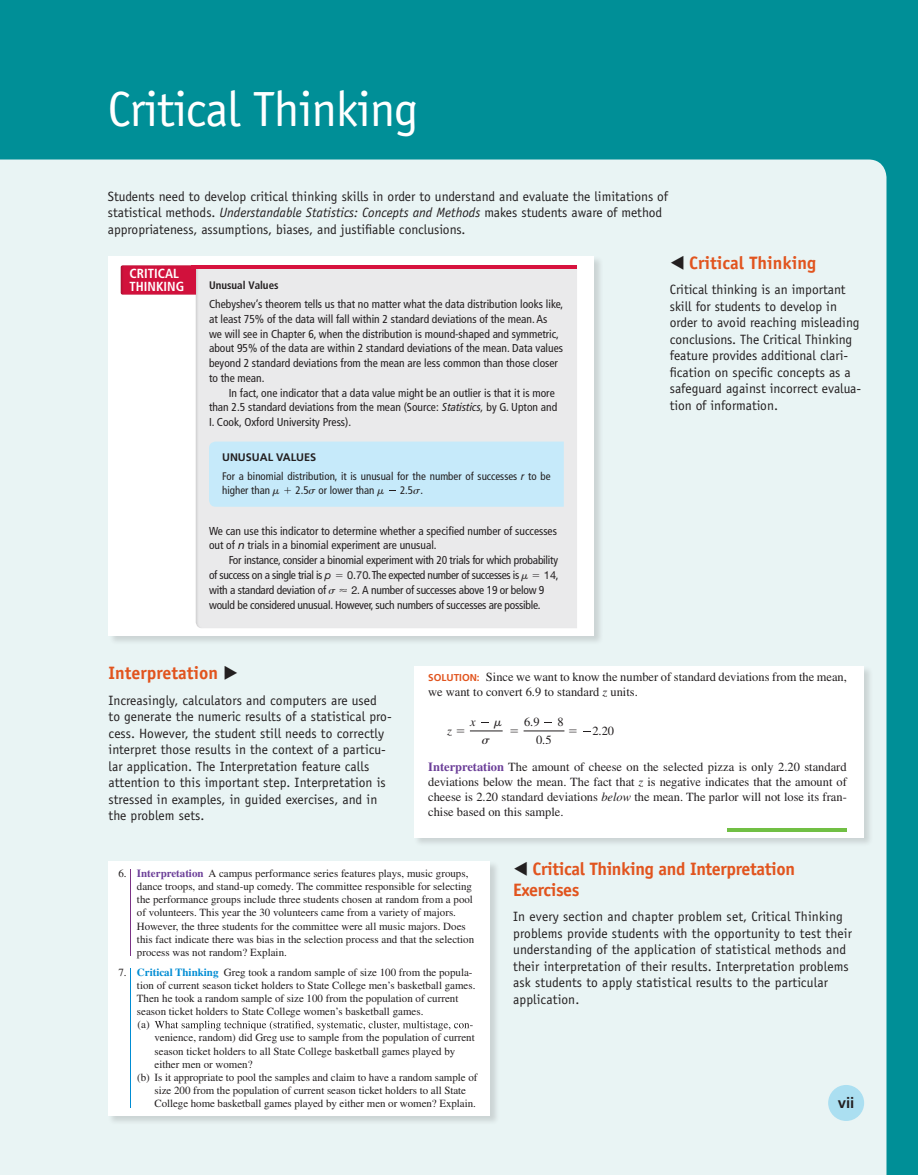
<style>
.page{position:relative;width:918px;height:1175px;background:#fff}
.page>*{position:absolute;margin:0;border:0;box-sizing:border-box;transform-origin:0 0}
.t1{font:49.5px "Officina Sans Std";letter-spacing:-.02em;color:#fff}
.t2{font:700 18px/21px "Officina Sans Std";letter-spacing:-.02em;color:#e1541e}
.t3{font:700 15px "Frutiger LT Std";color:#231f20}
.t4{font:13.5px/16.5px "Officina Sans Std";color:#231f20}
.t5{font:700 condensed 13.2px/13.2px "Frutiger LT Std";color:#fff}
.t6{font:12.45px/15px "Times LT Std";color:#231f20}
.t7{font:italic 12.45px "Times LT Std";color:#231f20}
.t8{font:12.45px "Grk";color:#231f20}
.t9{font:12.45px "WWDOC01";color:#231f20}
.t10{font:condensed 11.55px "Frutiger LT Std";color:#231f20}
.t11{font:condensed 11.55px "Frutiger LT Std";letter-spacing:-.02em;color:#231f20}
.t12{font:condensed 11.55px "Frutiger LT Std";letter-spacing:-.03em;color:#231f20}
.t13{font:10.95px/13.2px "Times LT Std";color:#231f20}
.t14{font:condensed 10.95px/19.6px "Frutiger LT Std";color:#231f20}
.t15{font:700 condensed 10.95px "Frutiger LT Std";color:#231f20}
.s1{font-style:italic}
.s2{font-family:"Frutiger LT Pro";font-style:italic}
.s3{font-weight:700;font-stretch:normal}
.s4{font-family:"Grk";font-stretch:normal}
.s5{font-family:"WWDOC01";font-stretch:normal}
.s6{font-style:italic;font-stretch:normal}
.s7{font-family:"Helvetica Neue LT Std";font-style:italic;font-stretch:normal;font-size:10.95px}
.s8{font-family:"WWDOC01";font-stretch:normal;font-size:10.95px}
.s9{font-family:"Helvetica Neue LT Std";font-stretch:normal;font-size:10.95px}
.s10{font-family:"Grk";font-stretch:normal;font-size:10.95px}
.s11{font-family:"WWDOC03";font-stretch:normal;font-size:10.95px}
.s12{font-family:"Frutiger LT Std";font-weight:700;font-size:9.9px;color:#e1541e}
.s13{font-family:"WWDOC01";font-style:normal}
.s14{font-family:"WWDOC01"}
.s15{font-weight:700;color:#6b3e98}
.s16{font-weight:700;color:#008cd3}
</style>
<div class="page">
<div style="left:886px;top:166px;width:32px;height:1008px;background:#008f97"></div>
<div style="left:0;top:0;width:918px;height:178px;background:#008f97"></div>
<div style="left:0;top:159px;width:886px;height:1015px;background:#e9f4f4"></div>
<div style="left:108px;top:255px;width:496px;height:390px;background:#231f20;opacity:.15"></div>
<div style="left:109px;top:256px;width:485px;height:379px;background:#fff"></div>
<div style="left:195px;top:264px;width:384px;height:364px;background:#eaeaeb"></div>
<div style="left:209px;top:441px;width:355px;height:66px;background:#c6eafa"></div>
<div style="left:120px;top:265px;width:77px;height:30px;background:#d1113c"></div>
<hr style="left:192px;top:265px;width:385px;height:4px;background:#d7123e">
<div style="left:414px;top:665px;width:460px;height:182px;background:#231f20;opacity:.15"></div>
<div style="left:415px;top:666px;width:449px;height:171px;background:#fff"></div>
<hr style="left:470px;top:730px;width:33px;height:1px;background:#231f20">
<hr style="left:524px;top:730px;width:40px;height:1px;background:#231f20">
<hr style="left:727px;top:828px;width:120px;height:4px;background:#71bf44">
<div style="left:108px;top:860px;width:392px;height:265px;background:#231f20;opacity:.15"></div>
<div style="left:108px;top:861px;width:382px;height:255px;background:#fff"></div>
<svg style="left:155px;top:1020px;width:318px;height:10px"></svg>
<hr style="left:130px;top:869px;width:1px;height:87px;background:#7b3286">
<hr style="left:130px;top:968px;width:1px;height:139px;background:#008cd3">
<div style="left:828px;top:1084px;width:36px;height:36px;background:#abdff1;border-radius:50%"></div>
<svg style="left:671px;top:256px;width:12px;height:13px"></svg>
<svg style="left:514px;top:861px;width:13px;height:14px"></svg>
<svg style="left:225px;top:666px;width:12px;height:14px"></svg>
<p class="t1" style="left:108px;top:80px;width:312px">Critical Thinking</p>
<p class="t4" style="left:108px;top:188px;width:562px">Students need to develop critical thinking skills in order to understand and evaluate the limitations of statistical methods. <span class="s1">Understandable Statistics: Concepts and Methods</span> makes students aware of method appropriateness, assumptions, biases, and justifiable conclusions.</p>
<p class="t5" style="left:130px;top:267px;width:56px">CRITICAL<br>THINKING</p>
<p class="t15" style="left:209px;top:278px;width:71px">Unusual Values</p>
<p class="t10" style="left:209px;top:297px;width:356px">Chebyshev’s theorem tells us that no matter what the data distribution looks like,</p>
<p class="t10" style="left:209px;top:312px;width:340px">at least 75% of the data will fall within 2 standard deviations of the mean. As</p>
<p class="t10" style="left:209px;top:327px;width:352px">we will see in Chapter 6, when the distribution is mound-shaped and symmetric,</p>
<p class="t10" style="left:209px;top:341px;width:356px">about 95% of the data are within 2 standard deviations of the mean. Data values</p>
<p class="t10" style="left:209px;top:356px;width:351px">beyond 2 standard deviations from the mean are less common than those closer</p>
<p class="t10" style="left:209px;top:371px;width:57px">to the mean.</p>
<p class="t10" style="left:229px;top:386px;width:328px">In fact, one indicator that a data value might be an outlier is that it is more</p>
<p class="t10" style="left:209px;top:401px;width:350px">than 2.5 standard deviations from the mean (Source: <span class="s2">Statistics,</span> by G. Upton and</p>
<p class="t10" style="left:209px;top:415px;width:144px">I. Cook, Oxford University Press).</p>
<p class="t14" style="left:222px;top:447px;width:330px"><span class="s3">UNUSUAL VALUES<br></span>For a binomial distribution, it is unusual for the number of successes <span class="s2">r</span> to be</p>
<p class="t14" style="left:222px;top:480px;width:164px">higher than <span class="s4">m</span> <span class="s5">1</span> 2.5<span class="s4">s</span> or lower than <span class="s4">m</span></p>
<p class="t14" style="left:400px;top:480px;width:25px">2.5<span class="s4">s</span>.</p>
<p class="t10" style="left:209px;top:524px;width:349px">We can use this indicator to determine whether a specified number of successes</p>
<p class="t10" style="left:209px;top:539px;width:229px">out of <span class="s6">n</span> trials in a binomial experiment are unusual.</p>
<p class="t11" style="left:229px;top:553px;width:331px">For instance, consider a binomial experiment with 20 trials for which probability</p>
<p class="t12" style="left:209px;top:568px;width:351px">of success on a single trial is <span class="s7">p</span> <span class="s8">5</span> <span class="s9">0.70</span>. The expected number of successes is <span class="s10">m</span> <span class="s8">5</span> <span class="s9">14</span>,</p>
<p class="t11" style="left:209px;top:583px;width:337px">with a standard deviation of <span class="s10">s</span> <span class="s11">&lt;</span> <span class="s9">2</span>. A number of successes above 19 or below 9</p>
<p class="t11" style="left:209px;top:598px;width:333px">would be considered unusual. However, such numbers of successes are possible.</p>
<p class="t2" style="left:689px;top:252px;width:128px">Critical Thinking</p>
<p class="t4" style="left:670px;top:281px;width:193px">Critical thinking is an important skill for students to develop in order to avoid reaching misleading conclusions. The Critical Thinking feature provides additional clari&shy;fication on specific concepts as a safeguard against incorrect evalua&shy;tion of information.</p>
<p class="t2" style="left:109px;top:662px;width:111px">Interpretation</p>
<p class="t4" style="left:109px;top:691px;width:285px">Increasingly, calculators and computers are used to generate the numeric results of a statistical pro&shy;cess. However, the student still needs to correctly interpret those results in the context of a particu&shy;lar application. The Interpretation feature calls attention to this important step. Interpretation is stressed in examples, in guided exercises, and in the problem sets.</p>
<p class="t6" style="left:428px;top:669px;width:420px"><span class="s12">SOLUTION:</span> Since we want to know the number of standard deviations from the mean, we want to convert 6.9 to standard <span class="s1">z</span> units.</p>
<p class="t7" style="left:447px;top:724px;width:20px">z <span class="s13">5</span></p>
<p class="t6" style="left:524px;top:714px;width:17px">6.9</p>
<p class="t6" style="left:557px;top:714px;width:8px">8</p>
<p class="t6" style="left:536px;top:732px;width:17px">0.5</p>
<p class="t7" style="left:470px;top:715px;width:7px">x</p>
<p class="t8" style="left:494px;top:717px;width:10px">m</p>
<p class="t8" style="left:482px;top:735px;width:10px">s</p>
<p class="t6" style="left:568px;top:723px;width:48px"><span class="s14">5</span> 2.20</p>
<p class="t6" style="left:428px;top:759px;width:420px;text-align:justify"><span class="s15">Interpretation</span> The amount of cheese on the selected pizza is only 2.20 standard deviations below the mean. The fact that <span class="s1">z</span> is negative indicates that the amount of cheese is 2.20 standard deviations <span class="s1">below</span> the mean. The parlor will not lose its fran&shy;chise based on this sample.</p>
<p class="t9" style="left:509px;top:725px;width:12px">5</p>
<p class="t2" style="left:513px;top:858px;width:283px;text-indent:20px">Critical Thinking and Interpretation<br>Exercises</p>
<p class="t4" style="left:513px;top:908px;width:340px">In every section and chapter problem set, Critical Thinking problems provide students with the opportunity to test their understanding of the application of statistical methods and their interpretation of their results. Interpretation problems ask students to apply statistical results to the particular application.</p>
<p class="t13" style="left:137px;top:866px;width:339px;text-indent:-19px">6. <span class="s15">Interpretation</span> A campus performance series features plays, music groups, dance troops, and stand-up comedy. The committee responsible for selecting the performance groups include three students chosen at random from a pool of volunteers. This year the 30 volunteers came from a variety of majors.<br>However, the three students for the committee were all music majors. Does this fact indicate there was bias in the selection process and that the selection process was not random? Explain.</p>
<p class="t13" style="left:118px;top:965px;width:356px">7. <span class="s16">Critical Thinking</span> Greg took a random sample of size 100 from the popula-</p>
<p class="t13" style="left:137px;top:978px;width:340px">tion of current season ticket holders to State College men’s basketball games.</p>
<p class="t13" style="left:137px;top:991px;width:323px">Then he took a random sample of size 100 from the population of current</p>
<p class="t13" style="left:137px;top:1004px;width:288px">season ticket holders to State College women’s basketball games.</p>
<p class="t13" style="left:138px;top:1017px;width:14px">(a)</p>
<p class="t13" style="left:155px;top:1031px;width:322px">venience, random) did Greg use to sample from the population of current</p>
<p class="t13" style="left:155px;top:1044px;width:302px">season ticket holders to all State College basketball games played by</p>
<p class="t13" style="left:155px;top:1057px;width:100px">either men or women?</p>
<p class="t13" style="left:137px;top:1070px;width:342px">(b) Is it appropriate to pool the samples and claim to have a random sample of</p>
<p class="t13" style="left:155px;top:1083px;width:313px">size 200 from the population of current season ticket holders to all State</p>
<p class="t13" style="left:155px;top:1096px;width:323px">College home basketball games played by either men or women? Explain.</p>
<p class="t3" style="left:838px;top:1093px;width:18px">vii</p>
</div>
